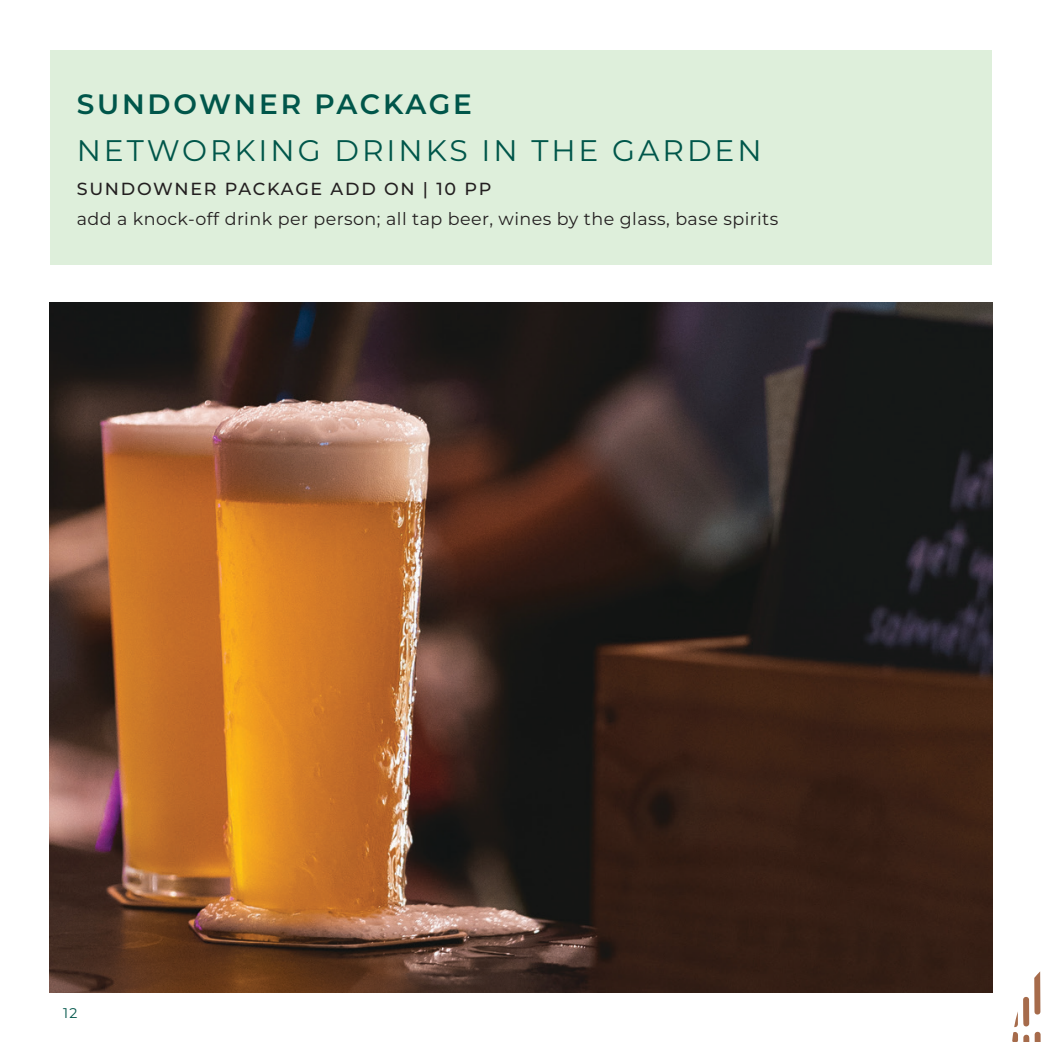
<style>
.page{position:relative;width:1042px;height:1042px;background:#fff}
.page>*{position:absolute;margin:0;border:0;box-sizing:border-box;transform-origin:0 0}
.t1{font:29.75px "Montserrat";letter-spacing:.1em;color:#00564a}
.t2{font:600 28px "Montserrat";letter-spacing:.1em;color:#00564a}
.t3{font:17.5px "Montserrat";letter-spacing:.025em;color:#231f20}
.t4{font:500 17.5px "Montserrat";letter-spacing:.1em;color:#231f20}
.t5{font:14px "Montserrat";color:#00564a}
</style>
<div class="page">
<div style="left:50px;top:50px;width:941px;height:215px;background:#deefdb"></div>
<img style="left:50px;top:303px;width:942px;height:689px">
<svg style="left:1012px;top:971px;width:29px;height:71px"></svg>
<h2 class="t2" style="left:77px;top:84px;width:397px">SUNDOWNER PACKAGE</h2>
<h1 class="t1" style="left:77px;top:130px;width:686px">NETWORKING DRINKS IN THE GARDEN</h1>
<p class="t4" style="left:77px;top:177px;width:416px">SUNDOWNER PACKAGE ADD ON | 10 PP</p>
<p class="t3" style="left:77px;top:207px;width:703px">add a knock-off drink per person; all tap beer, wines by the glass, base spirits</p>
<p class="t5" style="left:63px;top:1003px;width:16px">12</p>
</div>
